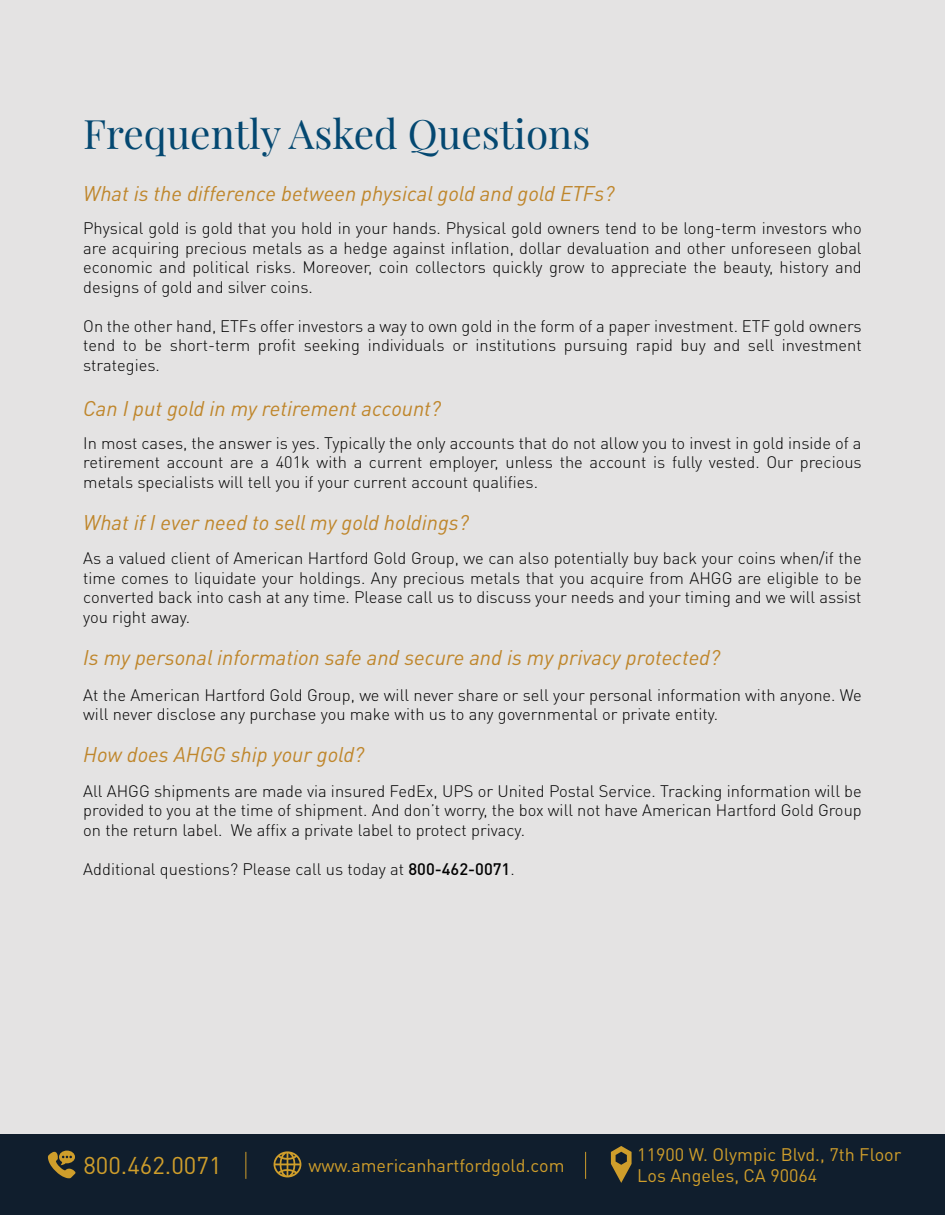
<style>
.page{position:relative;width:945px;height:1215px;background:#e4e3e3}
.page>*{position:absolute;margin:0;border:0;box-sizing:border-box;transform-origin:0 0}
.t1{font:40.5px "Playfair Display";color:#044871}
.t2{font:24px "DIN Pro";color:#cf9e2b}
.t3{font:italic 21px "DIN Pro";color:#bf862b}
.t4{font:18px/21px "DIN Pro";color:#cf9e2b}
.t5{font:300 16.5px/19.5px "DIN Pro";color:#010101;text-align:justify}
.s1{color:#000}
.s2{font-weight:500}
</style>
<div class="page">
<div style="left:0;top:1134px;width:945px;height:81px;background:#101e2d"></div>
<svg style="left:48px;top:1150px;width:27px;height:28px"></svg>
<svg style="left:274px;top:1151px;width:27px;height:26px"></svg>
<svg style="left:611px;top:1146px;width:21px;height:37px"></svg>
<svg style="left:245px;top:1152px;width:1px;height:27px"></svg>
<svg style="left:585px;top:1152px;width:1px;height:27px"></svg>
<h1 class="t1" style="left:83px;top:108px;width:509px">Frequently Asked Questions</h1>
<p class="t3" style="left:83px;top:181px;width:533px">What is the difference between physical gold and gold ETFs?</p>
<p class="t5" style="left:83px;top:218px;width:780px">Physical gold is gold that you hold in your hands. Physical gold owners tend to be long-term investors who are acquiring precious metals as a hedge against inflation, dollar devaluation and other unforeseen global economic and political risks. Moreover, coin collectors quickly grow to appreciate the beauty, history and designs of gold and silver coins.</p>
<p class="t5" style="left:83px;top:316px;width:780px">On the other hand, ETFs offer investors a way to own gold in the form of a paper investment. ETF gold owners tend to be short-term profit seeking individuals or institutions pursuing rapid buy and sell investment strategies.</p>
<p class="t3" style="left:83px;top:395px;width:359px">Can I put gold in my retirement account?</p>
<p class="t5" style="left:83px;top:433px;width:780px"><span class="s1">In most cases, the answer is yes. Typically the only accounts that do not allow you to invest in gold</span> inside of a retirement account are a 401k with a current employer, unless the account is fully vested. Our precious metals specialists will tell you if your current account qualifies.</p>
<p class="t3" style="left:83px;top:509px;width:387px">What if I ever need to sell my gold holdings?</p>
<p class="t5" style="left:83px;top:548px;width:780px">As a valued client of American Hartford Gold Group, we can also potentially buy back your coins when/if the time comes to liquidate your holdings. Any precious metals that you acquire from AHGG are eligible to be converted back into cash at any time. Please call us to discuss your needs and your timing and we will assist you right away.</p>
<p class="t3" style="left:83px;top:644px;width:638px">Is my personal information safe and secure and is my privacy protected?</p>
<p class="t5" style="left:83px;top:685px;width:780px">At the American Hartford Gold Group, we will never share or sell your personal information with anyone. We will never disclose any purchase you make with us to any governmental or private entity.</p>
<p class="t3" style="left:83px;top:742px;width:283px">How does AHGG ship your gold?</p>
<p class="t5" style="left:83px;top:781px;width:780px">All AHGG shipments are made via insured FedEx, UPS or United Postal Service. Tracking information will be provided to you at the time of shipment. And don’t worry, the box will not have American Hartford Gold Group on the return label. We affix a private label to protect privacy.</p>
<p class="t5" style="left:83px;top:859px;width:433px">Additional questions? Please call us today at <span class="s2">800-462-0071</span>.</p>
<h2 class="t2" style="left:83px;top:1149px;width:140px">800.462.0071</h2>
<p class="t4" style="left:308px;top:1154px;width:258px">www.americanhartfordgold.com</p>
<p class="t4" style="left:637px;top:1144px;width:266px">11900 W. Olympic Blvd., 7th Floor<br>Los Angeles, CA 90064</p>
</div>
